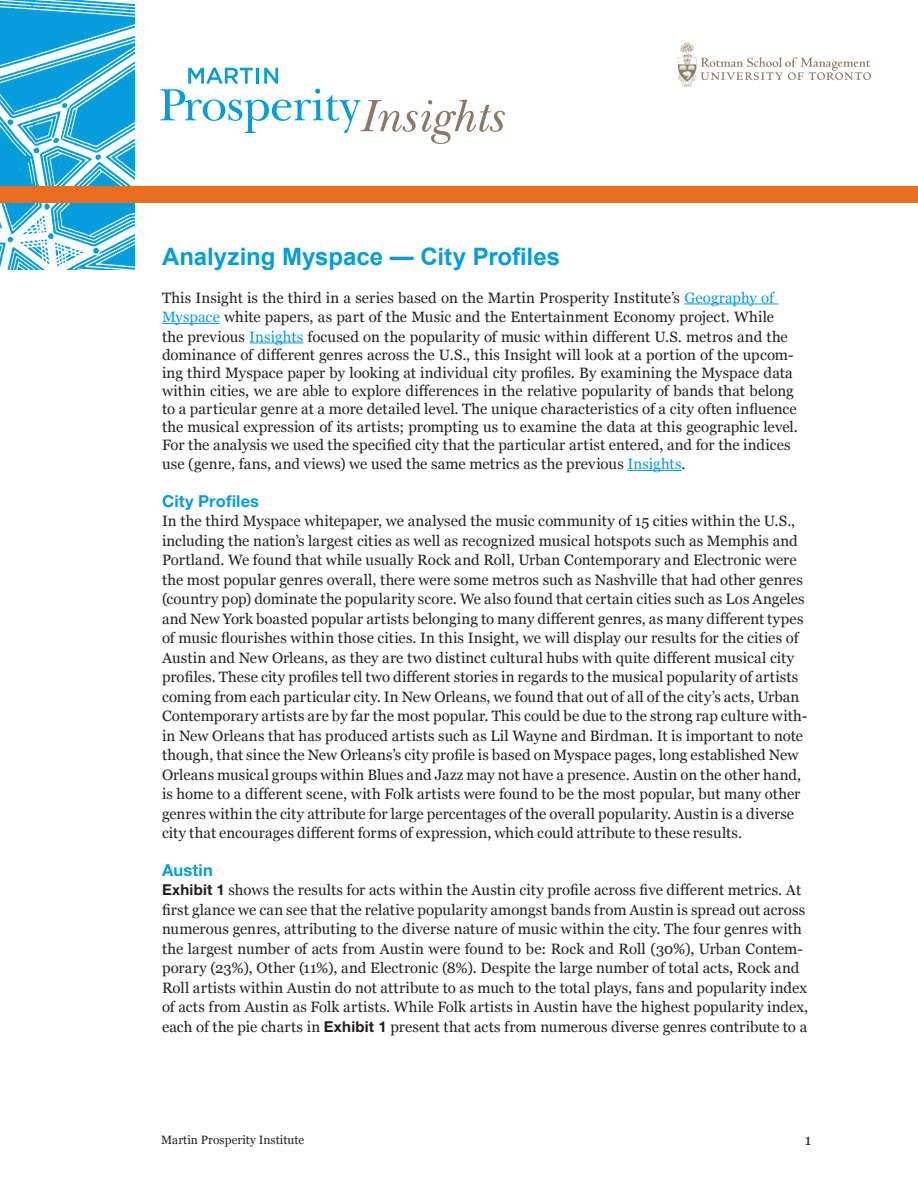
<style>
.page{position:relative;width:918px;height:1188px;background:#fff}
.page>*{position:absolute;margin:0;border:0;box-sizing:border-box;transform-origin:0 0}
.t1{font:700 24px "Arial";color:#069ddc}
.Body{font:700 16.5px "Helvetica Neue LT Std";letter-spacing:.01em;color:#069ddc}
.Body-2{font:15px/19.5px "Georgia";letter-spacing:.005em;color:#231f20}
.t2{font:12px "Georgia";color:#231f20}
.s1{color:#069ddc}
.s2{font-family:"Helvetica Neue LT Std";font-weight:700}
</style>
<div class="page">
<img style="left:0;top:0;width:135px;height:270px">
<svg style="left:160px;top:68px;width:345px;height:76px"></svg>
<div style="left:0;top:187px;width:918px;height:16px;background:#ea6d1f"></div>
<svg style="left:678px;top:43px;width:193px;height:44px"></svg>
<hr style="left:684px;top:304px;width:94px;height:1px;background:#069ddc">
<hr style="left:162px;top:323px;width:58px;height:1px;background:#069ddc">
<hr style="left:249px;top:343px;width:54px;height:1px;background:#069ddc">
<hr style="left:627px;top:470px;width:55px;height:1px;background:#069ddc">
<p class="t1" style="left:162px;top:241px;width:400px">Analyzing Myspace — City Profiles</p>
<p class="Body-2" style="left:162px;top:287px;width:627px">This Insight is the third in a series based on the Martin Prosperity Institute’s <span class="s1">Geography of<br>Myspace</span> white papers, as part of the Music and the Entertainment Economy project. While the previous <span class="s1">Insights</span> focused on the popularity of music within different U.S. metros and the</p>
<p class="Body-2" style="left:162px;top:345px;width:637px;line-height:18px">dominance of different genres across the U.S., this Insight will look at a portion of the upcom&shy;ing third Myspace paper by looking at individual city profiles. By examining the Myspace data within cities, we are able to explore differences in the relative popularity of bands that belong to a particular genre at a more detailed level. The unique characteristics of a city often influence the musical expression of its artists; prompting us to examine the data at this geographic level.<br>For the analysis we used the specified city that the particular artist entered, and for the indices</p>
<p class="Body-2" style="left:162px;top:454px;width:525px">use (genre, fans, and views) we used the same metrics as the previous <span class="s1">Insights</span>.</p>
<p class="Body" style="left:162px;top:491px;width:99px">City Profiles</p>
<p class="Body-2" style="left:162px;top:511px;width:647px">In the third Myspace whitepaper, we analysed the music community of 15 cities within the U.S., including the nation’s largest cities as well as recognized musical hotspots such as Memphis and Portland. We found that while usually Rock and Roll, Urban Contemporary and Electronic were the most popular genres overall, there were some metros such as Nashville that had other genres (country pop) dominate the popularity score. We also found that certain cities such as Los Angeles and New York boasted popular artists belonging to many different genres, as many different types of music flourishes within those cities. In this Insight, we will display our results for the cities of Austin and New Orleans, as they are two distinct cultural hubs with quite different musical city profiles. These city profiles tell two different stories in regards to the musical popularity of artists coming from each particular city. In New Orleans, we found that out of all of the city’s acts, Urban Contemporary artists are by far the most popular. This could be due to the strong rap culture with&shy;in New Orleans that has produced artists such as Lil Wayne and Birdman. It is important to note though, that since the New Orleans’s city profile is based on Myspace pages, long established New Orleans musical groups within Blues and Jazz may not have a presence. Austin on the other hand, is home to a different scene, with Folk artists were found to be the most popular, but many other genres within the city attribute for large percentages of the overall popularity. Austin is a diverse city that encourages different forms of expression, which could attribute to these results.</p>
<p class="Body" style="left:162px;top:860px;width:52px">Austin</p>
<p class="Body-2" style="left:162px;top:880px;width:648px"><span class="s2">Exhibit 1</span> shows the results for acts within the Austin city profile across five different metrics. At first glance we can see that the relative popularity amongst bands from Austin is spread out across numerous genres, attributing to the diverse nature of music within the city. The four genres with the largest number of acts from Austin were found to be: Rock and Roll (30%), Urban Contem&shy;porary (23%), Other (11%), and Electronic (8%). Despite the large number of total acts, Rock and Roll artists within Austin do not attribute to as much to the total plays, fans and popularity index of acts from Austin as Folk artists. While Folk artists in Austin have the highest popularity index, each of the pie charts in <span class="s2">Exhibit 1</span> present that acts from numerous diverse genres contribute to a</p>
<p class="t2" style="left:161px;top:1131px;width:145px">Martin Prosperity Institute</p>
<p class="Body-2" style="left:805px;top:1130px;width:8px">1</p>
</div>
